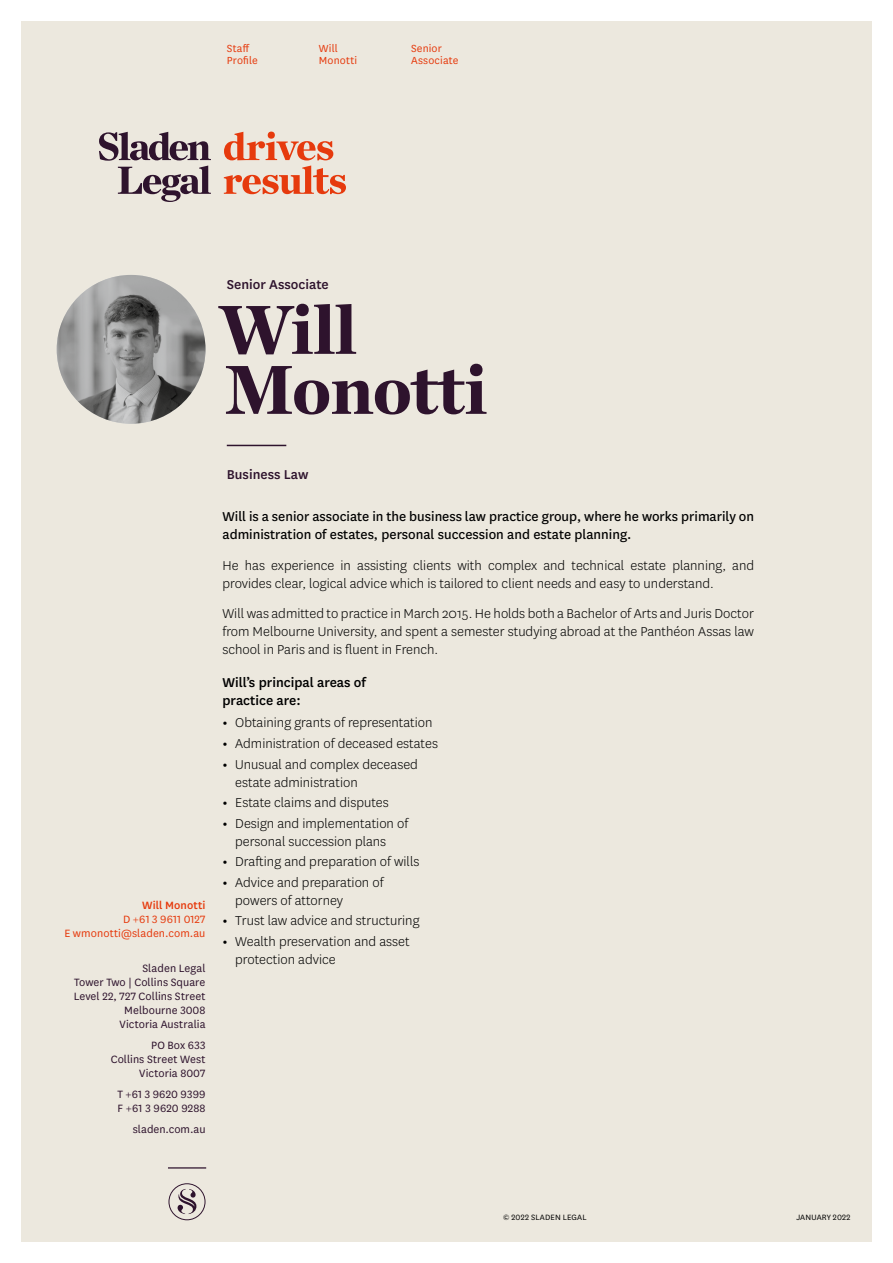
<style>
.page{position:relative;width:893px;height:1263px;background:#fff}
.page>*{position:absolute;margin:0;border:0;box-sizing:border-box;transform-origin:0 0}
.t1{font:900 70.5px/60px "Chronicle Deck";letter-spacing:-.01em;color:#2e132d}
.t2{font:300 15px/18px "National";color:#000}
.t3{font:15px/18px "National";color:#000}
.t4{font:500 15px/18px "National";color:#000}
.t5{font:500 15px "National";color:#2e132d}
.t6{font:12.3px/13.8px "National";letter-spacing:.005em;color:#2e132d;text-align:right}
.t7{font:12.3px/13.8px "National";letter-spacing:.005em;color:#e63a0d;text-align:right}
.t8{font:500 12.3px "National";letter-spacing:.005em;color:#e63a0d}
.t9{font:12px/12.8px "National";letter-spacing:.01em;color:#e63a0d}
.t10{font:9px "National";letter-spacing:.02em;color:#000}
.s1{font-weight:600}
</style>
<div class="page">
<div style="left:21px;top:21px;width:851px;height:1221px;background:#ece8de"></div>
<svg style="left:99px;top:132px;width:112px;height:70px"></svg>
<svg style="left:224px;top:132px;width:122px;height:62px"></svg>
<hr style="left:168px;top:1167px;width:38px;height:1px;background:#2e132d">
<svg style="left:168px;top:1183px;width:38px;height:37px"></svg>
<img style="left:57px;top:275px;width:149px;height:149px;border-radius:74px">
<hr style="left:227px;top:445px;width:59px;height:1px;background:#2e132d">
<p class="t9" style="left:227px;top:41px;width:32px">Staff<br>Profile</p>
<p class="t9" style="left:319px;top:41px;width:40px">Will<br>Monotti</p>
<p class="t9" style="left:411px;top:41px;width:49px">Senior<br>Associate</p>
<p class="t5" style="left:227px;top:274px;width:103px">Senior Associate</p>
<h1 class="t1" style="left:218px;top:295px;width:271px">Will<br>Monotti</h1>
<p class="t8" style="left:142px;top:897px;width:65px">Will Monotti</p>
<p class="t7" style="left:64px;top:912px;width:143px">D +61 3 9611 0127<br>E wmonotti@sladen.com.au</p>
<p class="t6" style="left:74px;top:961px;width:133px">Sladen Legal<br>Tower Two | Collins Square<br>Level 22, 727 Collins Street<br>Melbourne 3008<br>Victoria Australia</p>
<p class="t6" style="left:111px;top:1038px;width:96px">PO Box 633<br>Collins Street West<br>Victoria 8007</p>
<p class="t6" style="left:117px;top:1087px;width:90px;text-align:left">T +61 3 9620 9399<br>F +61 3 9620 9288</p>
<p class="t6" style="left:133px;top:1122px;width:74px">sladen.com.au</p>
<p class="t5" style="left:227px;top:464px;width:83px">Business Law</p>
<p class="t3" style="left:222px;top:506px;width:533px">Will is a senior associate in the business law practice group, where he works primarily on administration of estates, personal succession and estate planning.</p>
<p class="t2" style="left:222px;top:555px;width:533px">He has experience in assisting clients with complex and technical estate planning, and provides clear, logical advice which is tailored to client needs and easy to understand.</p>
<p class="t2" style="left:222px;top:604px;width:533px;text-align:justify">Will was admitted to practice in March 2015. He holds both a Bachelor of Arts and Juris Doctor from Melbourne University, and spent a semester studying abroad at the Panthéon Assas law school in Paris and is fluent in French.</p>
<p class="t4" style="left:222px;top:673px;width:145px">Will’s principal areas of practice are:</p>
<p class="t2" style="left:222px;top:713px;width:212px"><span class="s1">•</span> Obtaining grants of representation</p>
<p class="t2" style="left:222px;top:734px;width:217px"><span class="s1">•</span> Administration of deceased estates</p>
<p class="t2" style="left:235px;top:754px;width:184px;text-indent:-13px"><span class="s1">•</span> Unusual and complex deceased estate administration</p>
<p class="t2" style="left:222px;top:793px;width:168px"><span class="s1">•</span> Estate claims and disputes</p>
<p class="t2" style="left:235px;top:814px;width:175px;text-indent:-13px"><span class="s1">•</span> Design and implementation of personal succession plans</p>
<p class="t2" style="left:222px;top:852px;width:198px"><span class="s1">•</span> Drafting and preparation of wills</p>
<p class="t2" style="left:235px;top:873px;width:150px;text-indent:-13px"><span class="s1">•</span> Advice and preparation of powers of attorney</p>
<p class="t2" style="left:222px;top:911px;width:199px"><span class="s1">•</span> Trust law advice and structuring</p>
<p class="t2" style="left:235px;top:932px;width:176px;text-indent:-13px"><span class="s1">•</span> Wealth preservation and asset protection advice</p>
<p class="t10" style="left:503px;top:1212px;width:85px">© 2022 SLADEN LEGAL</p>
<p class="t10" style="left:796px;top:1212px;width:56px">JANUARY 2022</p>
</div>
